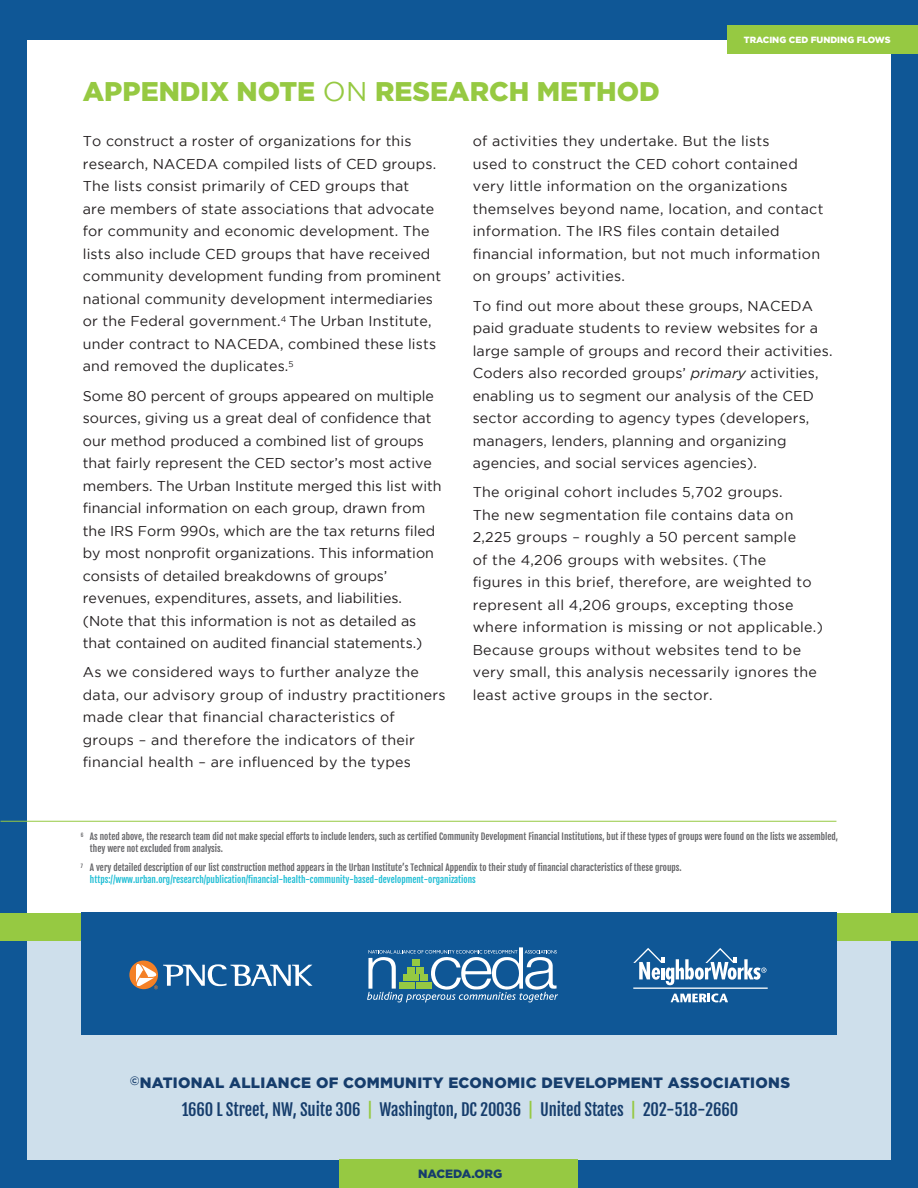
<style>
.page{position:relative;width:918px;height:1188px;background:#0f5796}
.page>*{position:absolute;margin:0;border:0;box-sizing:border-box;transform-origin:0 0}
.t1{font:900 27px "Gotham";color:#96c942}
.t2{font:16.5px "Fjalla One";letter-spacing:-.01em;color:#163d6c}
.t3{font:900 15px "Gotham";letter-spacing:.02em;color:#163d6c}
.t4{font:14.25px/22.5px "Gotham";letter-spacing:.01em;color:#231f20}
.t5{font:900 12px "Gotham";color:#163d6c}
.t6{font:9px/12px "Fjalla One";color:#636366}
.t7{font:900 9px "Gotham";color:#fff}
.s1{font-weight:400}
.s2{font-style:italic}
.s3{color:#1abcd4}
.s4{color:#96c942}
</style>
<div class="page">
<div style="left:27px;top:40px;width:864px;height:1120px;background:#fff"></div>
<div style="left:27px;top:921px;width:864px;height:239px;background:#cedfeb"></div>
<div style="left:0;top:913px;width:918px;height:27px;background:#96c942"></div>
<div style="left:81px;top:913px;width:755px;height:122px;background:#0f5796"></div>
<svg style="left:367px;top:947px;width:191px;height:55px"></svg>
<div style="left:339px;top:1160px;width:239px;height:28px;background:#96c942"></div>
<div style="left:728px;top:26px;width:190px;height:28px;background:#96c942"></div>
<hr style="left:1px;top:821px;width:835px;height:1px;background:#96c942">
<svg style="left:129px;top:961px;width:184px;height:28px"></svg>
<svg style="left:633px;top:948px;width:134px;height:37px"></svg>
<svg style="left:671px;top:993px;width:57px;height:9px"></svg>
<hr style="left:633px;top:988px;width:135px;height:1px;background:#fff">
<h1 class="t1" style="left:83px;top:76px;width:578px">APPENDIX NOTE <span class="s1">ON</span> RESEARCH METHOD</h1>
<p class="t7" style="left:744px;top:34px;width:148px">TRACING CED FUNDING FLOWS</p>
<p class="t4" style="left:83px;top:130px;width:360px">To construct a roster of organizations for this research, NACEDA compiled lists of CED groups.<br>The lists consist primarily of CED groups that<br>are members of state associations that advocate for community and economic development. The lists also include CED groups that have received community development funding from prominent national community development intermediaries or the Federal government.<sup>4</sup> The Urban Institute, under contract to NACEDA, combined these lists and removed the duplicates.<sup>5</sup></p>
<p class="t4" style="left:83px;top:384px;width:360px">Some 80 percent of groups appeared on multiple sources, giving us a great deal of confidence that our method produced a combined list of groups that fairly represent the CED sector’s most active members. The Urban Institute merged this list with financial information on each group, drawn from the IRS Form 990s, which are the tax returns filed by most nonprofit organizations. This information consists of detailed breakdowns of groups’ revenues, expenditures, assets, and liabilities. (Note that this information is not as detailed as that contained on audited financial statements.)</p>
<p class="t4" style="left:83px;top:661px;width:364px">As we considered ways to further analyze the data, our advisory group of industry practitioners made clear that financial characteristics of groups – and therefore the indicators of their financial health – are influenced by the types</p>
<p class="t4" style="left:473px;top:130px;width:352px">of activities they undertake. But the lists<br>used to construct the CED cohort contained very little information on the organizations themselves beyond name, location, and contact information. The IRS files contain detailed financial information, but not much information on groups’ activities.</p>
<p class="t4" style="left:473px;top:294px;width:361px">To find out more about these groups, NACEDA paid graduate students to review websites for a large sample of groups and record their activities.<br>Coders also recorded groups’ <span class="s2">primary</span> activities, enabling us to segment our analysis of the CED sector according to agency types (developers, managers, lenders, planning and organizing agencies, and social services agencies).</p>
<p class="t4" style="left:473px;top:481px;width:352px">The original cohort includes 5,702 groups.<br>The new segmentation file contains data on 2,225 groups – roughly a 50 percent sample<br>of the 4,206 groups with websites. (The<br>figures in this brief, therefore, are weighted to represent all 4,206 groups, excepting those where information is missing or not applicable.)<br>Because groups without websites tend to be very small, this analysis necessarily ignores the least active groups in the sector.</p>
<p class="t6" style="left:90px;top:831px;width:750px;text-indent:-9px"><sup>6</sup> As noted above, the research team did not make special efforts to include lenders, such as certified Community Development Financial Institutions, but if these types of groups were found on the lists we assembled, they were not excluded from analysis.</p>
<p class="t6" style="left:90px;top:862px;width:593px;text-indent:-9px"><sup>7</sup> A very detailed description of our list construction method appears in the Urban Institute’s Technical Appendix to their study of financial characteristics of these groups. <span class="s3">https://www.urban.org/research/publication/financial-health-community-based-development-organizations</span></p>
<p class="t3" style="left:130px;top:1074px;width:662px"><sup>©</sup>NATIONAL ALLIANCE OF COMMUNITY ECONOMIC DEVELOPMENT ASSOCIATIONS</p>
<p class="t2" style="left:182px;top:1100px;width:558px">1660 L Street, NW, Suite 306 <span class="s4">|</span> Washington, DC 20036 <span class="s4">|</span> United States <span class="s4">|</span> 202-518-2660</p>
<p class="t5" style="left:418px;top:1167px;width:86px">NACEDA.ORG</p>
</div>
